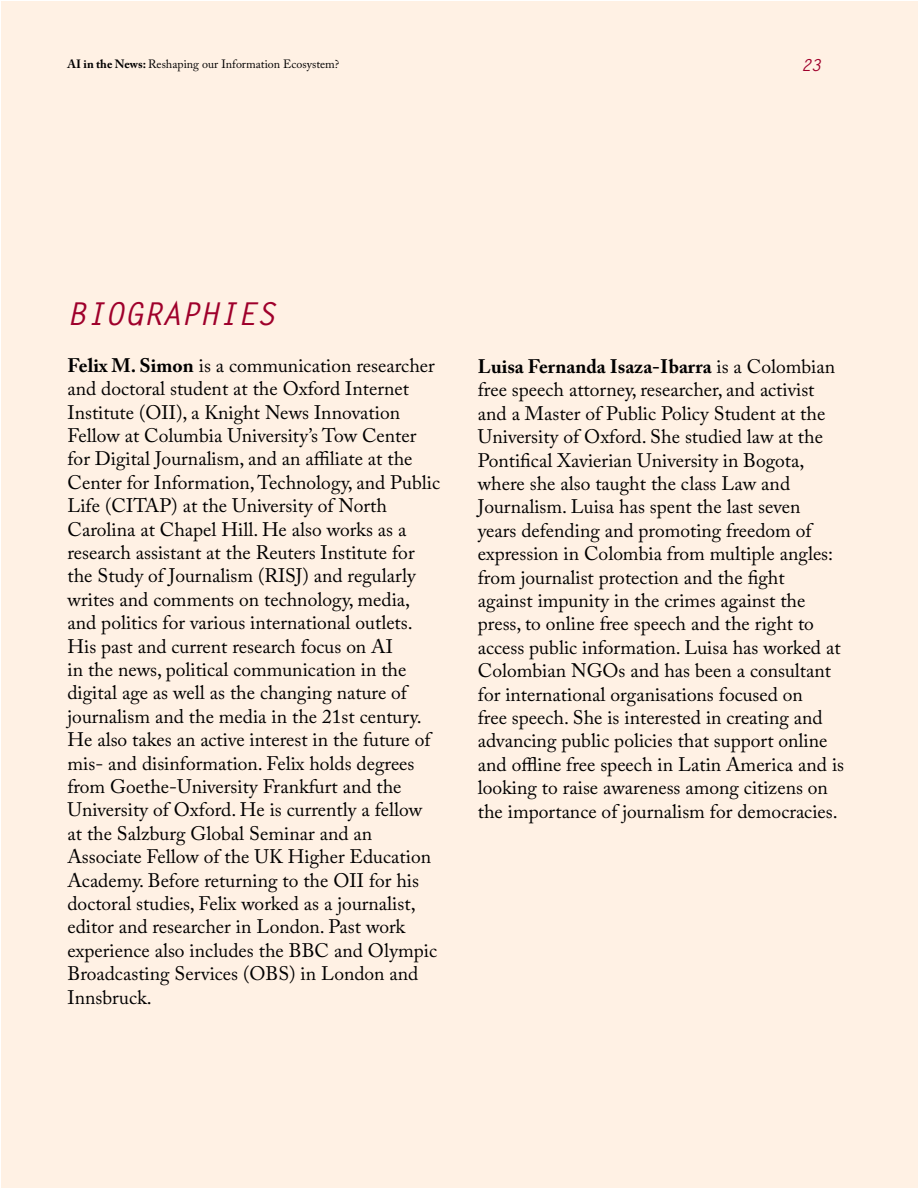
<style>
.page{position:relative;width:918px;height:1188px;background:#fff}
.page>*{position:absolute;margin:0;border:0;box-sizing:border-box;transform-origin:0 0}
.t1{font:italic 700 31.5px "Letter Gothic Std";color:#9f002b}
.t2{font:19.5px/23.4px "Adobe Caslon Pro";color:#000}
.t3{font:italic 700 16.5px "Letter Gothic Std";color:#9f002b}
.t4{font:12px "Adobe Caslon Pro";color:#000}
.s1{font-weight:700}
</style>
<div class="page">
<div style="left:2px;top:1px;width:916px;height:1187px;background:#fff1e4"></div>
<p class="t4" style="left:68px;top:57px;width:273px"><span class="s1">AI in the News:</span> Reshaping our Information Ecosystem?</p>
<p class="t3" style="left:801px;top:55px;width:21px">23</p>
<h1 class="t1" style="left:68px;top:294px;width:209px">BIOGRAPHIES</h1>
<p class="t2" style="left:68px;top:353px;width:374px"><span class="s1">Felix M. Simon</span> is a communication researcher and doctoral student at the Oxford Internet Institute (OII), a Knight News Innovation Fellow at Columbia University’s Tow Center for Digital Journalism, and an affiliate at the Center for Information, Technology, and Public Life (CITAP) at the University of North Carolina at Chapel Hill. He also works as a research assistant at the Reuters Institute for the Study of Journalism (RISJ) and regularly writes and comments on technology, media, and politics for various international outlets.<br>His past and current research focus on AI<br>in the news, political communication in the digital age as well as the changing nature of journalism and the media in the 21st century.<br>He also takes an active interest in the future of mis- and disinformation. Felix holds degrees from Goethe-University Frankfurt and the University of Oxford. He is currently a fellow at the Salzburg Global Seminar and an Associate Fellow of the UK Higher Education Academy. Before returning to the OII for his doctoral studies, Felix worked as a journalist, editor and researcher in London. Past work experience also includes the BBC and Olympic Broadcasting Services (OBS) in London and Innsbruck.</p>
<p class="t2" style="left:478px;top:355px;width:368px"><span class="s1">Luisa Fernanda Isaza-Ibarra</span> is a Colombian free speech attorney, researcher, and activist and a Master of Public Policy Student at the University of Oxford. She studied law at the Pontifical Xavierian University in Bogota, where she also taught the class Law and Journalism. Luisa has spent the last seven<br>years defending and promoting freedom of expression in Colombia from multiple angles: from journalist protection and the fight against impunity in the crimes against the press, to online free speech and the right to access public information. Luisa has worked at Colombian NGOs and has been a consultant for international organisations focused on<br>free speech. She is interested in creating and advancing public policies that support online and offline free speech in Latin America and is looking to raise awareness among citizens on the importance of journalism for democracies.</p>
</div>
